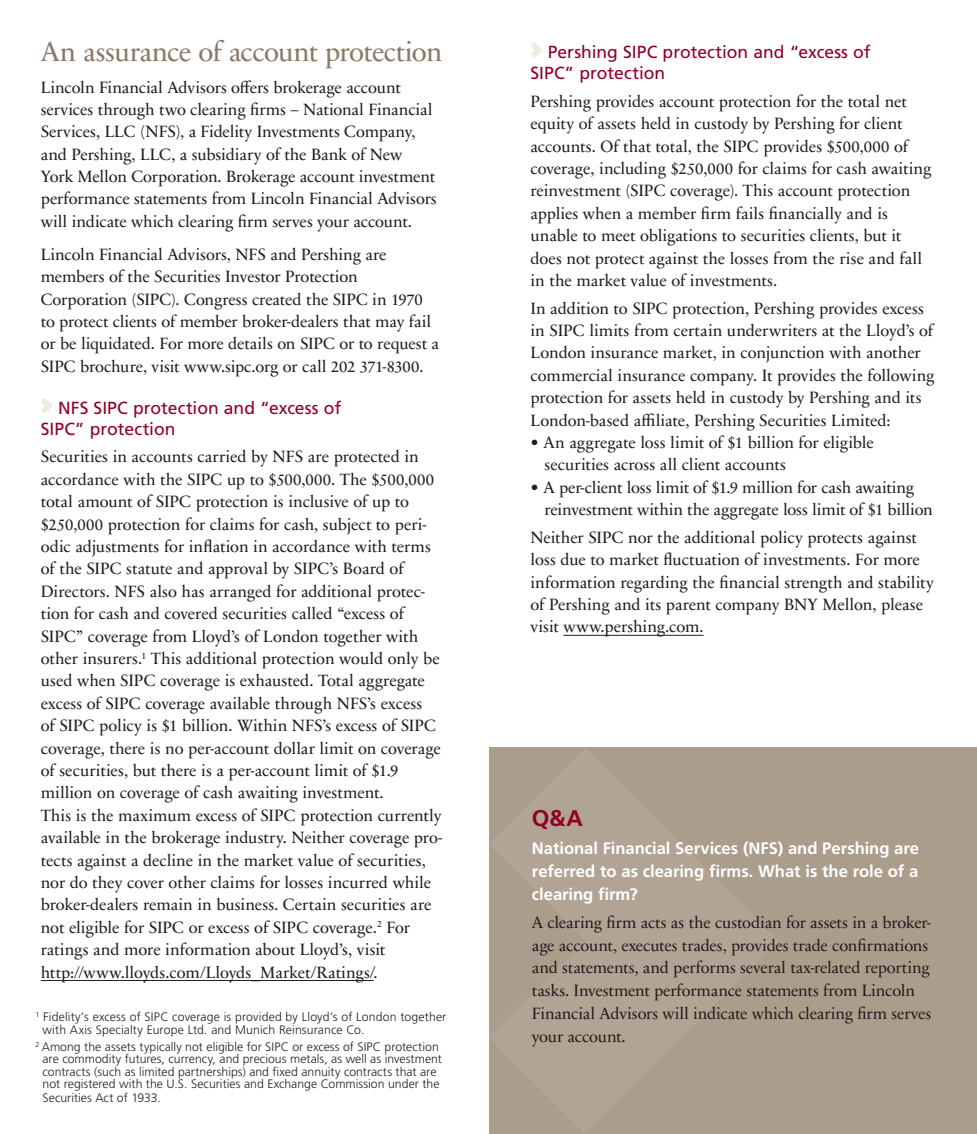
<style>
.page{position:relative;width:977px;height:1134px;background:#fff}
.page>*{position:absolute;margin:0;border:0;box-sizing:border-box;transform-origin:0 0}
.t1{font:28px "Sabon Next LT";letter-spacing:-.02em;color:#8a7966}
.t2{font:700 22.75px "Frutiger LT Std";color:#900126}
.t3{font:17.5px/21px "Frutiger LT Std";color:#900126}
.t4{font:16.62px/22.4px "Sabon Next LT";letter-spacing:-.005em;color:#231f20}
.t5{font:700 16.62px/22.8px "Frutiger LT Std";letter-spacing:-.005em;color:#fff;text-align:justify}
.t6{font:300 12.25px/12.2px "Frutiger LT Std";letter-spacing:.005em;color:#231f20}
</style>
<div class="page">
<div style="left:489px;top:748px;width:487px;height:386px;background:#ab9d8c"></div>
<hr style="left:41px;top:980px;width:332px;height:1px;background:#231f20">
<svg style="left:41px;top:398px;width:12px;height:16px"></svg>
<hr style="left:563px;top:635px;width:140px;height:1px;background:#231f20">
<svg style="left:531px;top:42px;width:11px;height:16px"></svg>
<h1 class="t1" style="left:41px;top:36px;width:403px">An assurance of account protection</h1>
<p class="t4" style="left:41px;top:76px;width:397px">Lincoln Financial Advisors offers brokerage account services through two clearing firms – National Financial Services, LLC (NFS), a Fidelity Investments Company, and Pershing, LLC, a subsidiary of the Bank of New York Mellon Corporation. Brokerage account investment performance statements from Lincoln Financial Advisors will indicate which clearing firm serves your account.</p>
<p class="t4" style="left:41px;top:243px;width:400px">Lincoln Financial Advisors, NFS and Pershing are members of the Securities Investor Protection Corporation (SIPC). Congress created the SIPC in 1970 to protect clients of member broker-dealers that may fail or be liquidated. For more details on SIPC or to request a SIPC brochure, visit www.sipc.org or call 202 371-8300.</p>
<p class="t3" style="left:41px;top:397px;width:302px;text-indent:17px">NFS SIPC protection and “excess of<br>SIPC” protection</p>
<p class="t4" style="left:41px;top:446px;width:403px">Securities in accounts carried by NFS are protected in accordance with the SIPC up to $500,000. The $500,000 total amount of SIPC protection is inclusive of up to $250,000 protection for claims for cash, subject to peri&shy;odic adjustments for inflation in accordance with terms of the SIPC statute and approval by SIPC’s Board of Directors. NFS also has arranged for additional protec&shy;tion for cash and covered securities called “excess of SIPC” coverage from Lloyd’s of London together with other insurers.<sup>1</sup> This additional protection would only be used when SIPC coverage is exhausted. Total aggregate excess of SIPC coverage available through NFS’s excess<br>of SIPC policy is $1 billion. Within NFS’s excess of SIPC coverage, there is no per-account dollar limit on coverage of securities, but there is a per-account limit of $1.9 million on coverage of cash awaiting investment.<br>This is the maximum excess of SIPC protection currently available in the brokerage industry. Neither coverage pro&shy;tects against a decline in the market value of securities, nor do they cover other claims for losses incurred while broker-dealers remain in business. Certain securities are not eligible for SIPC or excess of SIPC coverage.<sup>2</sup> For ratings and more information about Lloyd’s, visit http://www.lloyds.com/Lloyds_Market/Ratings/.</p>
<p class="t6" style="left:43px;top:1011px;width:405px;text-indent:-7px"><sup>1</sup> Fidelity’s excess of SIPC coverage is provided by Lloyd’s of London together with Axis Specialty Europe Ltd. and Munich Reinsurance Co.</p>
<p class="t6" style="left:36px;top:1041px;width:408px;text-align:center"><sup>2</sup> Among the assets typically not eligible for SIPC or excess of SIPC protection are commodity futures, currency, and precious metals, as well as investment contracts (such as limited partnerships) and fixed annuity contracts that are not registered with the U.S. Securities and Exchange Commission under the</p>
<p class="t6" style="left:43px;top:1092px;width:120px">Securities Act of 1933.</p>
<p class="t3" style="left:530px;top:42px;width:342px;text-indent:17px">Pershing SIPC protection and “excess of<br>SIPC” protection</p>
<p class="t4" style="left:530px;top:90px;width:402px">Pershing provides account protection for the total net equity of assets held in custody by Pershing for client accounts. Of that total, the SIPC provides $500,000 of coverage, including $250,000 for claims for cash awaiting reinvestment (SIPC coverage). This account protection applies when a member firm fails financially and is unable to meet obligations to securities clients, but it does not protect against the losses from the rise and fall in the market value of investments.</p>
<p class="t4" style="left:530px;top:297px;width:405px">In addition to SIPC protection, Pershing provides excess in SIPC limits from certain underwriters at the Lloyd’s of London insurance market, in conjunction with another commercial insurance company. It provides the following protection for assets held in custody by Pershing and its London-based affiliate, Pershing Securities Limited:</p>
<p class="t4" style="left:544px;top:431px;width:331px;text-indent:-14px">• An aggregate loss limit of $1 billion for eligible securities across all client accounts</p>
<p class="t4" style="left:544px;top:476px;width:390px;text-indent:-14px">• A per-client loss limit of $1.9 million for cash awaiting reinvestment within the aggregate loss limit of $1 billion</p>
<p class="t4" style="left:530px;top:526px;width:405px">Neither SIPC nor the additional policy protects against loss due to market fluctuation of investments. For more information regarding the financial strength and stability of Pershing and its parent company BNY Mellon, please visit www.pershing.com.</p>
<h2 class="t2" style="left:532px;top:805px;width:52px">Q&amp;A</h2>
<p class="t5" style="left:532px;top:837px;width:389px">National Financial Services (NFS) and Pershing are referred to as clearing firms. What is the role of a clearing firm?</p>
<p class="t4" style="left:532px;top:911px;width:401px">A clearing firm acts as the custodian for assets in a broker&shy;age account, executes trades, provides trade confirmations and statements, and performs several tax-related reporting tasks. Investment performance statements from Lincoln Financial Advisors will indicate which clearing firm serves your account.</p>
</div>
